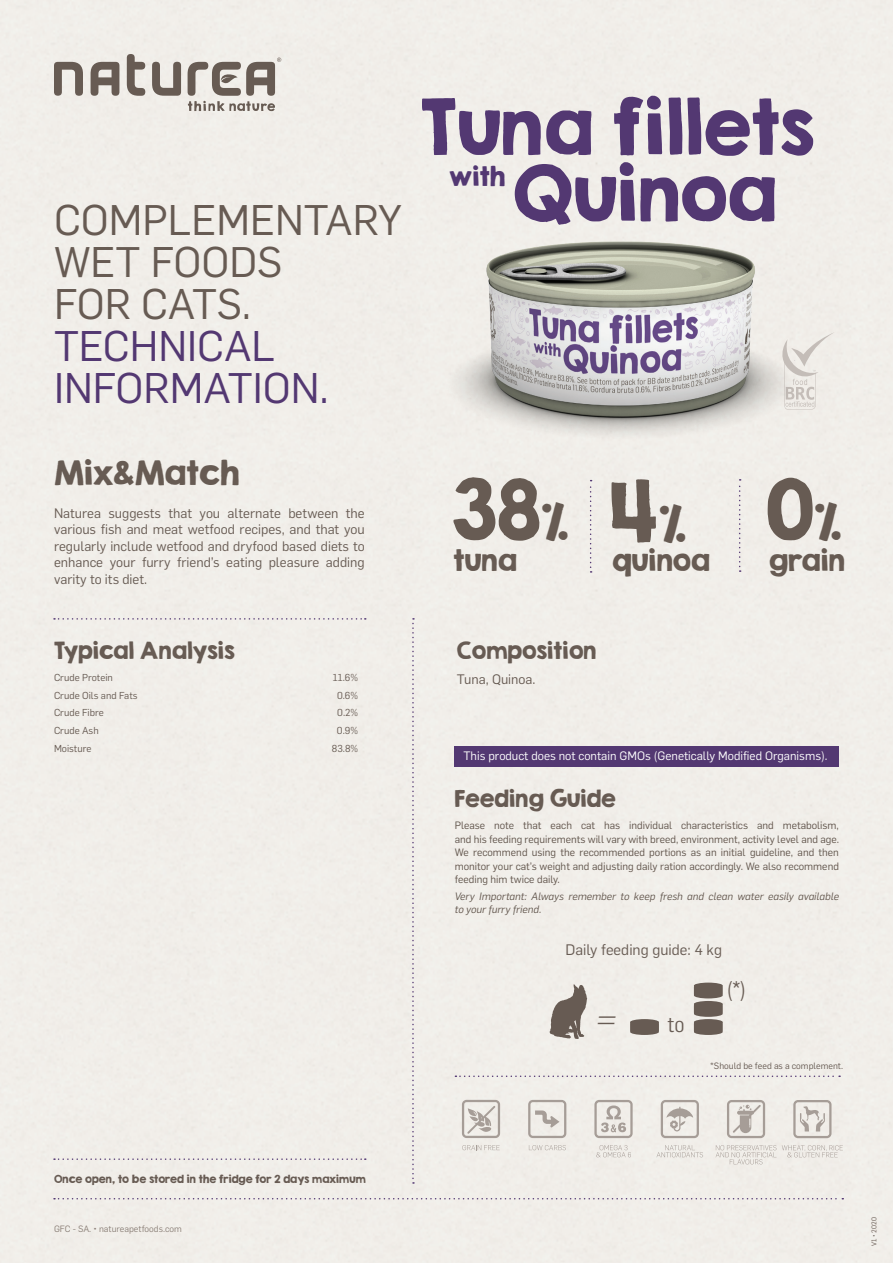
<style>
.page{position:relative;width:893px;height:1263px;background:#f1eee9}
.page>*{position:absolute;margin:0;border:0;box-sizing:border-box;transform-origin:0 0}
.t1{font:74.85px "KG Second Chances Solid";color:#675b53}
.t2{font:68.55px/66.4px "KG Second Chances Solid";color:#533872}
.t3{font:42px/42px "Flama Basic";color:#675b53}
.t4{font:42px/42px "Flama Basic";color:#533872}
.t5{font:italic 300 33.6px "Flama Basic";color:#675b53}
.t6{font:30px "KG Second Chances Solid";color:#675b53}
.t7{font:26.55px "KG Second Chances Solid";color:#675b53}
.t8{font:24px "KG Second Chances Solid";color:#533872}
.t9{font:21.6px "Flama Semicond";color:#675b53}
.t10{font:21px "KG Second Chances Solid";color:#675b53}
.t11{font:15px "Flama Basic";color:#675b53}
.t12{font:13.5px/16.5px "Flama Basic";color:#675b53;text-align:justify}
.t13{font:12px "Flama Basic";color:#fff}
.t14{font:10.5px/13.5px "Flama Basic";color:#675b53;text-align:justify}
.t15{font:italic 10.5px/13.5px "Flama Basic";color:#675b53}
.t16{font:9.9px "Flama Basic";color:#675b53}
.t17{font:9.9px "KG Second Chances Solid";color:#675b53}
.t18{font:9px "Flama Basic";color:#8b8078}
.t19{font:9px "Flama Basic";color:#675b53}
.t20{font:6.75px "Flama Basic";color:#675b53}
.s1{font-size:43.95px}
</style>
<div class="page">
<div style="left:455px;top:746px;width:384px;height:21px;background:#533872"></div>
<svg style="left:455px;top:1075px;width:385px;height:2px"></svg>
<svg style="left:54px;top:1198px;width:789px;height:1px"></svg>
<svg style="left:462px;top:1100px;width:38px;height:38px"></svg>
<svg style="left:462px;top:1145px;width:38px;height:5px"></svg>
<svg style="left:528px;top:1100px;width:38px;height:38px"></svg>
<svg style="left:529px;top:1145px;width:37px;height:5px"></svg>
<svg style="left:594px;top:1100px;width:39px;height:38px"></svg>
<svg style="left:596px;top:1145px;width:35px;height:12px"></svg>
<svg style="left:661px;top:1100px;width:38px;height:38px"></svg>
<svg style="left:656px;top:1145px;width:47px;height:12px"></svg>
<svg style="left:727px;top:1100px;width:38px;height:38px"></svg>
<svg style="left:716px;top:1145px;width:60px;height:19px"></svg>
<svg style="left:793px;top:1100px;width:38px;height:38px"></svg>
<svg style="left:782px;top:1145px;width:61px;height:12px"></svg>
<svg style="left:822px;top:332px;width:13px;height:78px"></svg>
<svg style="left:54px;top:62px;width:29px;height:34px"></svg>
<svg style="left:91px;top:62px;width:28px;height:34px"></svg>
<svg style="left:127px;top:54px;width:18px;height:42px"></svg>
<svg style="left:152px;top:62px;width:29px;height:34px"></svg>
<svg style="left:188px;top:58px;width:93px;height:53px;background:#b8b1ab"></svg>
<svg style="left:54px;top:618px;width:312px;height:2px"></svg>
<svg style="left:412px;top:618px;width:2px;height:566px"></svg>
<svg style="left:54px;top:1158px;width:312px;height:2px"></svg>
<img style="left:391px;top:201px;width:431px;height:261px">
<svg style="left:630px;top:1023px;width:29px;height:12px"></svg>
<div style="left:630px;top:1019px;width:29px;height:6px;background:#675b53;border-radius:50%"></div>
<svg style="left:694px;top:982px;width:29px;height:7px"></svg>
<svg style="left:694px;top:984px;width:29px;height:51px"></svg>
<div style="left:694px;top:1019px;width:29px;height:6px;background:#675b53;border-radius:50%"></div>
<svg style="left:549px;top:984px;width:38px;height:55px;background:#9e968f"></svg>
<svg style="left:590px;top:480px;width:2px;height:93px"></svg>
<svg style="left:739px;top:479px;width:2px;height:93px"></svg>
<h3 class="t3" style="left:54px;top:199px;width:350px">COMPLEMENTARY<br>WET FOODS<br>FOR CATS.</h3>
<h3 class="t4" style="left:54px;top:325px;width:276px">TECHNICAL<br>INFORMATION.</h3>
<h2 class="t2" style="left:513px;top:93px;width:303px;text-indent:-92px">Tuna fillets<br>Quinoa</h2>
<h3 class="t8" style="left:450px;top:161px;width:57px">with</h3>
<h3 class="t6" style="left:54px;top:454px;width:187px">Mix&amp;Match</h3>
<p class="t12" style="left:54px;top:505px;width:312px">Naturea suggests that you alternate between the various fish and meat wetfood recipes, and that you regularly include wetfood and dryfood based diets to enhance your furry friend’s eating pleasure adding varity to its diet.</p>
<h1 class="t1" style="left:452px;top:462px;width:392px">38<span class="s1">%</span> 4<span class="s1">%</span> 0<span class="s1">%</span></h1>
<h3 class="t7" style="left:453px;top:543px;width:65px">tuna</h3>
<h3 class="t7" style="left:613px;top:543px;width:99px">quinoa</h3>
<h3 class="t7" style="left:769px;top:543px;width:78px">grain</h3>
<h3 class="t10" style="left:54px;top:637px;width:182px">Typical Analysis</h3>
<h3 class="t10" style="left:457px;top:637px;width:141px">Composition</h3>
<p class="t16" style="left:54px;top:672px;width:60px">Crude Protein</p>
<p class="t16" style="left:333px;top:672px;width:27px">11.6%</p>
<p class="t16" style="left:54px;top:689px;width:85px">Crude Oils and Fats</p>
<p class="t16" style="left:337px;top:689px;width:23px">0.6%</p>
<p class="t16" style="left:54px;top:707px;width:51px">Crude Fibre</p>
<p class="t16" style="left:337px;top:707px;width:22px">0.2%</p>
<p class="t16" style="left:54px;top:725px;width:46px">Crude Ash</p>
<p class="t16" style="left:337px;top:725px;width:23px">0.9%</p>
<p class="t16" style="left:54px;top:742px;width:39px">Moisture</p>
<p class="t16" style="left:332px;top:742px;width:28px">83.8%</p>
<p class="t12" style="left:457px;top:671px;width:80px">Tuna, Quinoa.</p>
<p class="t13" style="left:463px;top:748px;width:366px">This product does not contain GMOs (Genetically Modified Organisms).</p>
<h3 class="t10" style="left:455px;top:785px;width:163px">Feeding Guide</h3>
<p class="t14" style="left:455px;top:819px;width:386px">Please note that each cat has individual characteristics and metabolism, and his feeding requirements will vary with breed, environment, activity level and age.<br>We recommend using the recommended portions as an initial guideline, and then monitor your cat’s weight and adjusting daily ration accordingly. We also recommend feeding him twice daily.</p>
<p class="t15" style="left:455px;top:889px;width:386px">Very Important: Always remember to keep fresh and clean water easily available to your furry friend.</p>
<h3 class="t11" style="left:566px;top:941px;width:158px">Daily feeding guide: 4 kg</h3>
<h3 class="t5" style="left:597px;top:999px;width:20px">=</h3>
<h3 class="t9" style="left:667px;top:1012px;width:19px">to</h3>
<h3 class="t9" style="left:727px;top:976px;width:19px">(*)</h3>
<p class="t19" style="left:710px;top:1060px;width:134px">*Should be feed as a complement.</p>
<p class="t17" style="left:54px;top:1172px;width:313px">Once open, to be stored in the fridge for 2 days maximum</p>
<p class="t18" style="left:54px;top:1223px;width:129px">GFC - SA. • natureapetfoods.com</p>
<p class="t20" style="left:870px;top:1246px;width:30px;rotate:-90deg">V1 • 2020</p>
</div>
